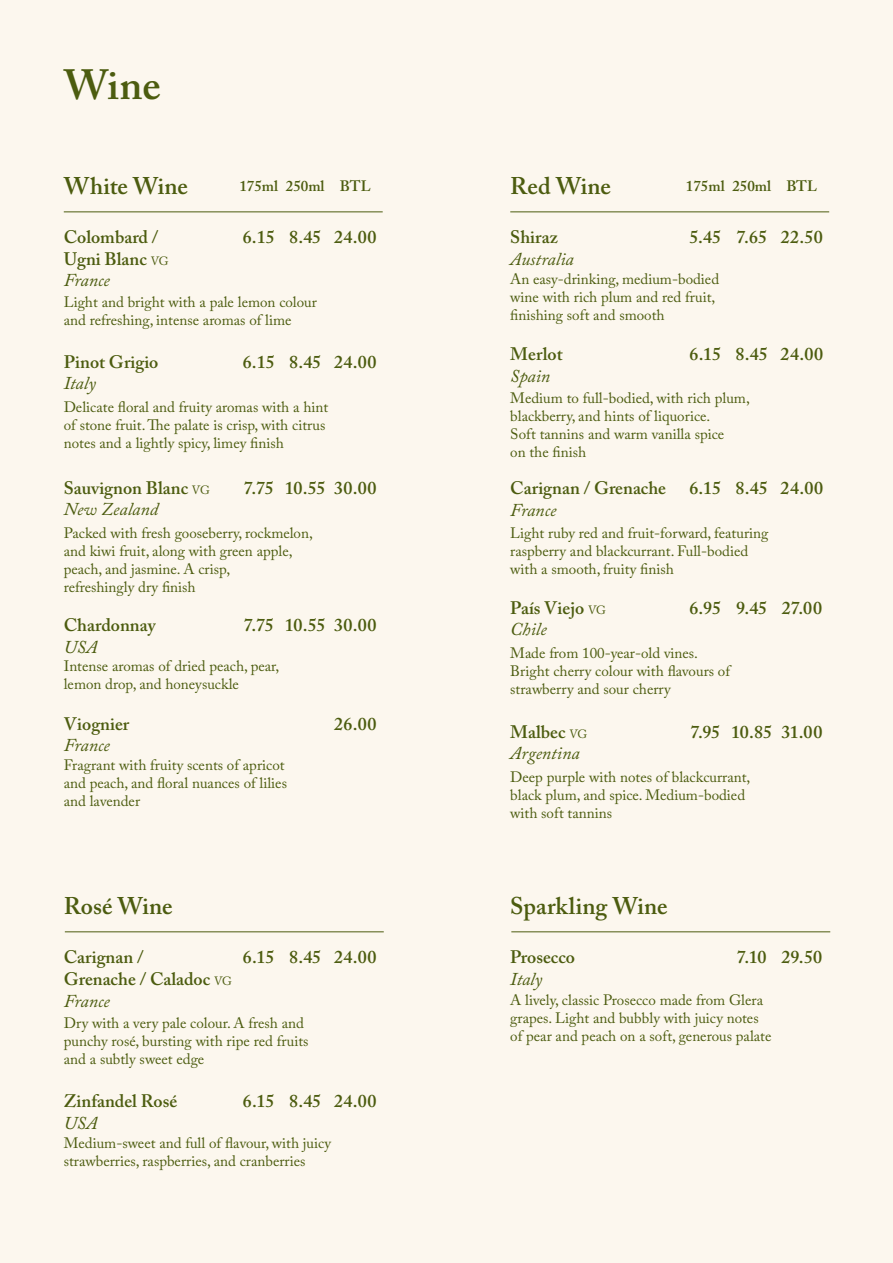
<style>
.page{position:relative;width:893px;height:1263px;background:#fcf7ed}
.page>*{position:absolute;margin:0;border:0;box-sizing:border-box;transform-origin:0 0}
.t1{font:600 42px "Adobe Caslon Pro";color:#4c5c0f}
.t2{font:600 24px "Adobe Caslon Pro";color:#4c5c0f}
.t3{font:600 18px/21.6px "Adobe Caslon Pro";color:#4c5c0f}
.t4{font:italic 18px/21.6px "Adobe Caslon Pro";color:#4c5c0f}
.t5{font:15px/18px "Adobe Caslon Pro";color:#4c5c0f}
.t6{font:600 15px "Adobe Caslon Pro";color:#4c5c0f}
.s1{font-weight:400;font-size:12px}
.s2{font-weight:400;font-style:italic}
.s3{font-weight:600;font-style:normal}
.s4{font-style:normal;font-size:12px}
</style>
<div class="page">
<hr style="left:64px;top:212px;width:319px;height:1px;background:#4c5c0f">
<hr style="left:65px;top:931px;width:319px;height:1px;background:#4c5c0f">
<hr style="left:510px;top:212px;width:319px;height:1px;background:#4c5c0f">
<hr style="left:511px;top:931px;width:319px;height:1px;background:#4c5c0f">
<h1 class="t1" style="left:64px;top:60px;width:98px">Wine</h1>
<h2 class="t2" style="left:64px;top:171px;width:125px">White Wine</h2>
<p class="t6" style="left:239px;top:177px;width:133px">175ml 250ml BTL</p>
<p class="t3" style="left:64px;top:226px;width:106px">Colombard /<br>Ugni Blanc <span class="s1">VG<br></span><span class="s2">France</span></p>
<p class="t3" style="left:243px;top:226px;width:135px">6.15 8.45 24.00</p>
<p class="t5" style="left:64px;top:292px;width:255px">Light and bright with a pale lemon colour and refreshing, intense aromas of lime</p>
<p class="t3" style="left:64px;top:350px;width:96px">Pinot Grigio</p>
<p class="t4" style="left:64px;top:372px;width:33px">Italy</p>
<p class="t3" style="left:243px;top:350px;width:135px">6.15 8.45 24.00</p>
<p class="t5" style="left:64px;top:398px;width:266px">Delicate floral and fruity aromas with a hint of stone fruit. The palate is crisp, with citrus notes and a lightly spicy, limey finish</p>
<p class="t3" style="left:64px;top:476px;width:148px">Sauvignon Blanc <span class="s1">VG<br></span><span class="s2">New Zealand</span></p>
<p class="t3" style="left:244px;top:476px;width:134px">7.75 10.55 30.00</p>
<p class="t5" style="left:64px;top:524px;width:251px">Packed with fresh gooseberry, rockmelon, and kiwi fruit, along with green apple, peach, and jasmine. A crisp,<br>refreshingly dry finish</p>
<p class="t3" style="left:64px;top:614px;width:93px">Chardonnay</p>
<p class="t4" style="left:64px;top:636px;width:35px">USA</p>
<p class="t3" style="left:244px;top:614px;width:134px">7.75 10.55 30.00</p>
<p class="t5" style="left:64px;top:657px;width:217px">Intense aromas of dried peach, pear, lemon drop, and honeysuckle</p>
<p class="t3" style="left:64px;top:713px;width:67px">Viognier</p>
<p class="t4" style="left:64px;top:734px;width:48px">France</p>
<p class="t3" style="left:334px;top:713px;width:44px">26.00</p>
<p class="t5" style="left:64px;top:756px;width:225px">Fragrant with fruity scents of apricot and peach, and floral nuances of lilies and lavender</p>
<h2 class="t2" style="left:64px;top:891px;width:110px">Rosé Wine</h2>
<p class="t3" style="left:64px;top:946px;width:170px">Carignan /<br>Grenache / Caladoc <span class="s1">VG<br></span><span class="s2">France</span></p>
<p class="t3" style="left:243px;top:946px;width:135px">6.15 8.45 24.00</p>
<p class="t5" style="left:64px;top:1014px;width:246px">Dry with a very pale colour. A fresh and punchy rosé, bursting with ripe red fruits and a subtly sweet edge</p>
<p class="t3" style="left:64px;top:1090px;width:115px">Zinfandel Rosé</p>
<p class="t4" style="left:64px;top:1112px;width:35px">USA</p>
<p class="t3" style="left:243px;top:1090px;width:135px">6.15 8.45 24.00</p>
<p class="t5" style="left:64px;top:1133px;width:269px">Medium-sweet and full of flavour, with juicy strawberries, raspberries, and cranberries</p>
<h2 class="t2" style="left:510px;top:171px;width:102px">Red Wine</h2>
<p class="t6" style="left:686px;top:177px;width:133px">175ml 250ml BTL</p>
<p class="t3" style="left:510px;top:226px;width:49px">Shiraz</p>
<p class="t4" style="left:510px;top:248px;width:65px">Australia</p>
<p class="t3" style="left:689px;top:226px;width:135px">5.45 7.65 22.50</p>
<p class="t5" style="left:510px;top:269px;width:210px">An easy-drinking, medium-bodied wine with rich plum and red fruit, finishing soft and smooth</p>
<p class="t3" style="left:510px;top:343px;width:54px">Merlot</p>
<p class="t4" style="left:510px;top:365px;width:41px">Spain</p>
<p class="t3" style="left:689px;top:343px;width:135px">6.15 8.45 24.00</p>
<p class="t5" style="left:510px;top:389px;width:241px">Medium to full-bodied, with rich plum, blackberry, and hints of liquorice.<br>Soft tannins and warm vanilla spice<br>on the finish</p>
<p class="t3" style="left:510px;top:477px;width:157px">Carignan / Grenache</p>
<p class="t4" style="left:510px;top:498px;width:48px">France</p>
<p class="t3" style="left:689px;top:477px;width:135px">6.15 8.45 24.00</p>
<p class="t5" style="left:510px;top:523px;width:260px">Light ruby red and fruit-forward, featuring raspberry and blackcurrant. Full-bodied with a smooth, fruity finish</p>
<p class="t3" style="left:510px;top:597px;width:97px">País Viejo <span class="s1">VG<br></span><span class="s2">Chile</span></p>
<p class="t3" style="left:689px;top:597px;width:134px">6.95 9.45 27.00</p>
<p class="t5" style="left:510px;top:644px;width:221px">Made from 100-year-old vines.<br>Bright cherry colour with flavours of strawberry and sour cherry</p>
<p class="t4" style="left:510px;top:720px;width:79px"><span class="s3">Malbec</span> <span class="s4">VG<br></span>Argentina</p>
<p class="t3" style="left:690px;top:720px;width:133px">7.95 10.85 31.00</p>
<p class="t5" style="left:510px;top:768px;width:242px">Deep purple with notes of blackcurrant, black plum, and spice. Medium-bodied with soft tannins</p>
<h2 class="t2" style="left:510px;top:891px;width:159px">Sparkling Wine</h2>
<p class="t3" style="left:510px;top:946px;width:66px">Prosecco</p>
<p class="t4" style="left:510px;top:968px;width:33px">Italy</p>
<p class="t3" style="left:737px;top:946px;width:87px">7.10 29.50</p>
<p class="t5" style="left:510px;top:990px;width:263px">A lively, classic Prosecco made from Glera grapes. Light and bubbly with juicy notes of pear and peach on a soft, generous palate</p>
</div>
